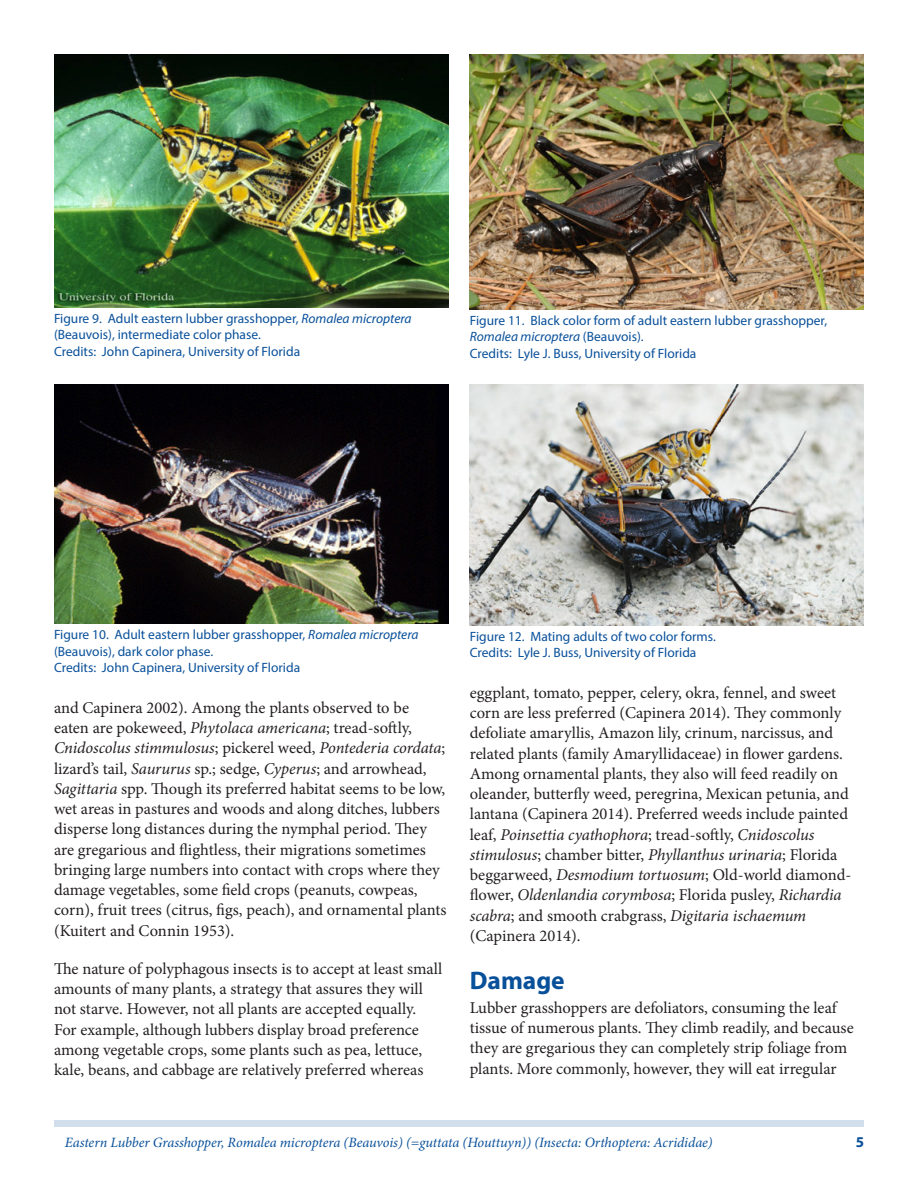
<style>
.page{position:relative;width:918px;height:1188px;background:#fff}
.page>*{position:absolute;margin:0;border:0;box-sizing:border-box;transform-origin:0 0}
.SectionHeading0{font:700 25.5px "Myriad Pro";color:#09509a}
.Paragraph{font:16.5px/20.2px "Minion Pro";letter-spacing:-.005em;color:#231f20}
.t1{font:700 15px "Myriad Pro";color:#09509a}
.RunningTitleItalics{font:italic 14.25px "Minion Pro";letter-spacing:-.01em;color:#09509a}
.FigureCaption{font:13.5px/16.5px "Myriad Pro";color:#09509a}
.s1{font-style:italic}
</style>
<div class="page">
<div style="left:54px;top:1120px;width:810px;height:7px;background:#d0dfeb"></div>
<img style="left:54px;top:54px;width:394px;height:253px">
<img style="left:54px;top:385px;width:394px;height:239px">
<img style="left:470px;top:54px;width:394px;height:255px">
<img style="left:470px;top:385px;width:394px;height:240px">
<p class="FigureCaption" style="left:54px;top:310px;width:359px">Figure 9. Adult eastern lubber grasshopper, <span class="s1">Romalea microptera </span>(Beauvois), intermediate color phase.</p>
<p class="FigureCaption" style="left:54px;top:343px;width:248px">Credits: John Capinera, University of Florida</p>
<p class="FigureCaption" style="left:470px;top:312px;width:359px">Figure 11. Black color form of adult eastern lubber grasshopper,<br><span class="s1">Romalea microptera</span> (Beauvois).</p>
<p class="FigureCaption" style="left:470px;top:345px;width:228px">Credits: Lyle J. Buss, University of Florida</p>
<p class="FigureCaption" style="left:54px;top:626px;width:366px">Figure 10. Adult eastern lubber grasshopper, <span class="s1">Romalea microptera </span>(Beauvois), dark color phase.</p>
<p class="FigureCaption" style="left:54px;top:659px;width:248px">Credits: John Capinera, University of Florida</p>
<p class="Paragraph" style="left:54px;top:698px;width:394px">and Capinera 2002). Among the plants observed to be eaten are pokeweed, <span class="s1">Phytolaca americana</span>; tread-softly, <span class="s1">Cnidoscolus stimmulosus</span>; pickerel weed, <span class="s1">Pontederia cordata</span>; lizard’s tail, <span class="s1">Saururus</span> sp.; sedge, <span class="s1">Cyperus</span>; and arrowhead, <span class="s1">Sagittaria</span> spp. Though its preferred habitat seems to be low, wet areas in pastures and woods and along ditches, lubbers disperse long distances during the nymphal period. They are gregarious and flightless, their migrations sometimes bringing large numbers into contact with crops where they damage vegetables, some field crops (peanuts, cowpeas, corn), fruit trees (citrus, figs, peach), and ornamental plants (Kuitert and Connin 1953).</p>
<p class="Paragraph" style="left:54px;top:959px;width:390px">The nature of polyphagous insects is to accept at least small amounts of many plants, a strategy that assures they will not starve. However, not all plants are accepted equally.<br>For example, although lubbers display broad preference among vegetable crops, some plants such as pea, lettuce, kale, beans, and cabbage are relatively preferred whereas</p>
<p class="FigureCaption" style="left:470px;top:628px;width:248px">Figure 12. Mating adults of two color forms.</p>
<p class="FigureCaption" style="left:470px;top:644px;width:228px">Credits: Lyle J. Buss, University of Florida</p>
<p class="Paragraph" style="left:470px;top:682px;width:383px">eggplant, tomato, pepper, celery, okra, fennel, and sweet corn are less preferred (Capinera 2014). They commonly defoliate amaryllis, Amazon lily, crinum, narcissus, and related plants (family Amaryllidaceae) in flower gardens.<br>Among ornamental plants, they also will feed readily on oleander, butterfly weed, peregrina, Mexican petunia, and lantana (Capinera 2014). Preferred weeds include painted leaf, <span class="s1">Poinsettia cyathophora</span>; tread-softly, <span class="s1">Cnidoscolus stimulosus</span>; chamber bitter, <span class="s1">Phyllanthus urinaria</span>; Florida beggarweed, <span class="s1">Desmodium tortuosum</span>; Old-world diamond&shy;flower, <span class="s1">Oldenlandia corymbosa</span>; Florida pusley, <span class="s1">Richardia scabra</span>; and smooth crabgrass, <span class="s1">Digitaria ischaemum </span>(Capinera 2014).</p>
<p class="SectionHeading0" style="left:470px;top:964px;width:96px">Damage</p>
<p class="Paragraph" style="left:470px;top:998px;width:385px">Lubber grasshoppers are defoliators, consuming the leaf tissue of numerous plants. They climb readily, and because they are gregarious they can completely strip foliage from plants. More commonly, however, they will eat irregular</p>
<p class="RunningTitleItalics" style="left:65px;top:1133px;width:649px">Eastern Lubber Grasshopper, Romalea microptera (Beauvois) (=guttata (Houttuyn)) (Insecta: Orthoptera: Acrididae)</p>
<p class="t1" style="left:856px;top:1133px;width:10px">5</p>
</div>
